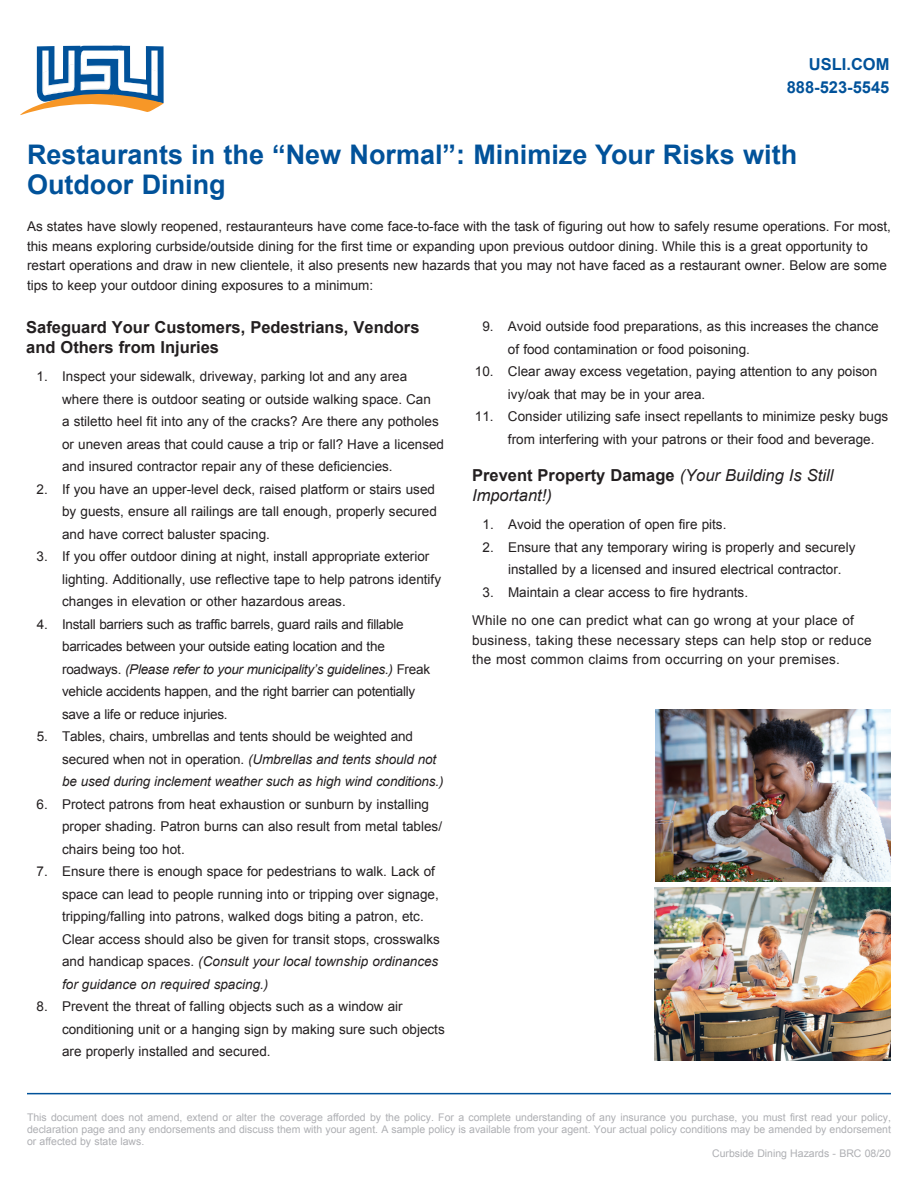
<style>
.page{position:relative;width:918px;height:1188px;background:#fff}
.page>*{position:absolute;margin:0;border:0;box-sizing:border-box;transform-origin:0 0}
.t1{font:700 27px/30px "Arial";color:#01529a}
.t2{font:700 16.5px/19.5px "Arial";color:#231f20}
.t3{font:italic 16.5px/19.5px "Arial";color:#231f20}
.t4{font:700 16.5px/22.5px "Arial";color:#01529a;text-align:right}
.t5{font:13.5px/22.5px "Arial";color:#231f20}
.t6{font:13.5px/22.5px "Arial";letter-spacing:-.02em;color:#231f20}
.t7{font:13.5px/28.5px "Arial";letter-spacing:.02em;color:#231f20}
.t8{font:italic 13.5px/22.5px "Arial";letter-spacing:-.01em;color:#231f20}
.t9{font:10.5px "Arial";color:#aeafb3}
.s1{font-style:italic}
.s2{font-style:normal}
.s3{font-weight:700;font-style:normal}
</style>
<div class="page">
<hr style="left:27px;top:1093px;width:864px;height:1px;background:#01529a">
<svg style="left:20px;top:46px;width:144px;height:69px"></svg>
<img style="left:655px;top:709px;width:236px;height:173px">
<img style="left:654px;top:888px;width:236px;height:172px">
<p class="t4" style="left:787px;top:54px;width:104px">USLI.COM<br>888-523-5545</p>
<h1 class="t1" style="left:27px;top:140px;width:772px">Restaurants in the “New Normal”: Minimize Your Risks with<br>Outdoor Dining</h1>
<p class="t5" style="left:27px;top:217px;width:866px;line-height:19.5px">As states have slowly reopened, restauranteurs have come face-to-face with the task of figuring out how to safely resume operations. For most, this means exploring curbside/outside dining for the first time or expanding upon previous outdoor dining. While this is a great opportunity to restart operations and draw in new clientele, it also presents new hazards that you may not have faced as a restaurant owner. Below are some tips to keep your outdoor dining exposures to a minimum:</p>
<p class="t2" style="left:26px;top:318px;width:395px">Safeguard Your Customers, Pedestrians, Vendors and Others from Injuries</p>
<p class="t5" style="left:62px;top:365px;width:383px;text-indent:-26px">1. Inspect your sidewalk, driveway, parking lot and any area where there is outdoor seating or outside walking space. Can<br>a stiletto heel fit into any of the cracks? Are there any potholes or uneven areas that could cause a trip or fall? Have a licensed and insured contractor repair any of these deficiencies.</p>
<p class="t5" style="left:62px;top:478px;width:376px;text-indent:-26px">2. If you have an upper-level deck, raised platform or stairs used by guests, ensure all railings are tall enough, properly secured and have correct baluster spacing.</p>
<p class="t5" style="left:62px;top:546px;width:380px;text-indent:-26px">3. If you offer outdoor dining at night, install appropriate exterior lighting. Additionally, use reflective tape to help patrons identify changes in elevation or other hazardous areas.</p>
<p class="t6" style="left:62px;top:613px;width:369px;text-indent:-25px">4. Install barriers such as traffic barrels, guard rails and fillable barricades between your outside eating location and the roadways. <span class="s1">(Please refer to your municipality’s guidelines.)</span> Freak vehicle accidents happen, and the right barrier can potentially save a life or reduce injuries.</p>
<p class="t8" style="left:62px;top:726px;width:383px;text-indent:-25px"><span class="s2">5. Tables, chairs, umbrellas and tents should be weighted and secured when not in operation.</span> (Umbrellas and tents should not be used during inclement weather such as high wind conditions.)</p>
<p class="t5" style="left:62px;top:793px;width:382px;text-indent:-26px">6. Protect patrons from heat exhaustion or sunburn by installing proper shading. Patron burns can also result from metal tables/ chairs being too hot.</p>
<p class="t5" style="left:62px;top:861px;width:379px;text-indent:-26px">7. Ensure there is enough space for pedestrians to walk. Lack of space can lead to people running into or tripping over signage, tripping/falling into patrons, walked dogs biting a patron, etc.<br>Clear access should also be given for transit stops, crosswalks and handicap spaces. <span class="s1">(Consult your local township ordinances for guidance on required spacing.)</span></p>
<p class="t5" style="left:62px;top:996px;width:384px;text-indent:-26px">8. Prevent the threat of falling objects such as a window air conditioning unit or a hanging sign by making sure such objects are properly installed and secured.</p>
<p class="t5" style="left:508px;top:315px;width:372px;text-indent:-26px">9. Avoid outside food preparations, as this increases the chance of food contamination or food poisoning.</p>
<p class="t5" style="left:508px;top:360px;width:371px;text-indent:-33px">10. Clear away excess vegetation, paying attention to any poison ivy/oak that may be in your area.</p>
<p class="t5" style="left:508px;top:405px;width:382px;text-indent:-33px">11. Consider utilizing safe insect repellants to minimize pesky bugs from interfering with your patrons or their food and beverage.</p>
<p class="t3" style="left:472px;top:466px;width:363px"><span class="s3">Prevent Property Damage</span> (Your Building Is Still<br>Important!)</p>
<p class="t5" style="left:483px;top:513px;width:245px">1. Avoid the operation of open fire pits.</p>
<p class="t5" style="left:508px;top:536px;width:349px;text-indent:-26px">2. Ensure that any temporary wiring is properly and securely installed by a licensed and insured electrical contractor.</p>
<p class="t7" style="left:472px;top:578px;width:383px;text-indent:11px">3. Maintain a clear access to fire hydrants.<br>While no one can predict what can go wrong at your place of</p>
<p class="t7" style="left:472px;top:630px;width:401px;line-height:19.5px">business, taking these necessary steps can help stop or reduce the most common claims from occurring on your premises.</p>
<p class="t9" style="left:27px;top:1111px;width:866px">This document does not amend, extend or alter the coverage afforded by the policy. For a complete understanding of any insurance you purchase, you must first read your policy,</p>
<p class="t9" style="left:27px;top:1123px;width:865px">declaration page and any endorsements and discuss them with your agent. A sample policy is available from your agent. Your actual policy conditions may be amended by endorsement</p>
<p class="t9" style="left:27px;top:1135px;width:119px">or affected by state laws.</p>
<p class="t9" style="left:712px;top:1147px;width:180px">Curbside Dining Hazards - BRC 08/20</p>
</div>
